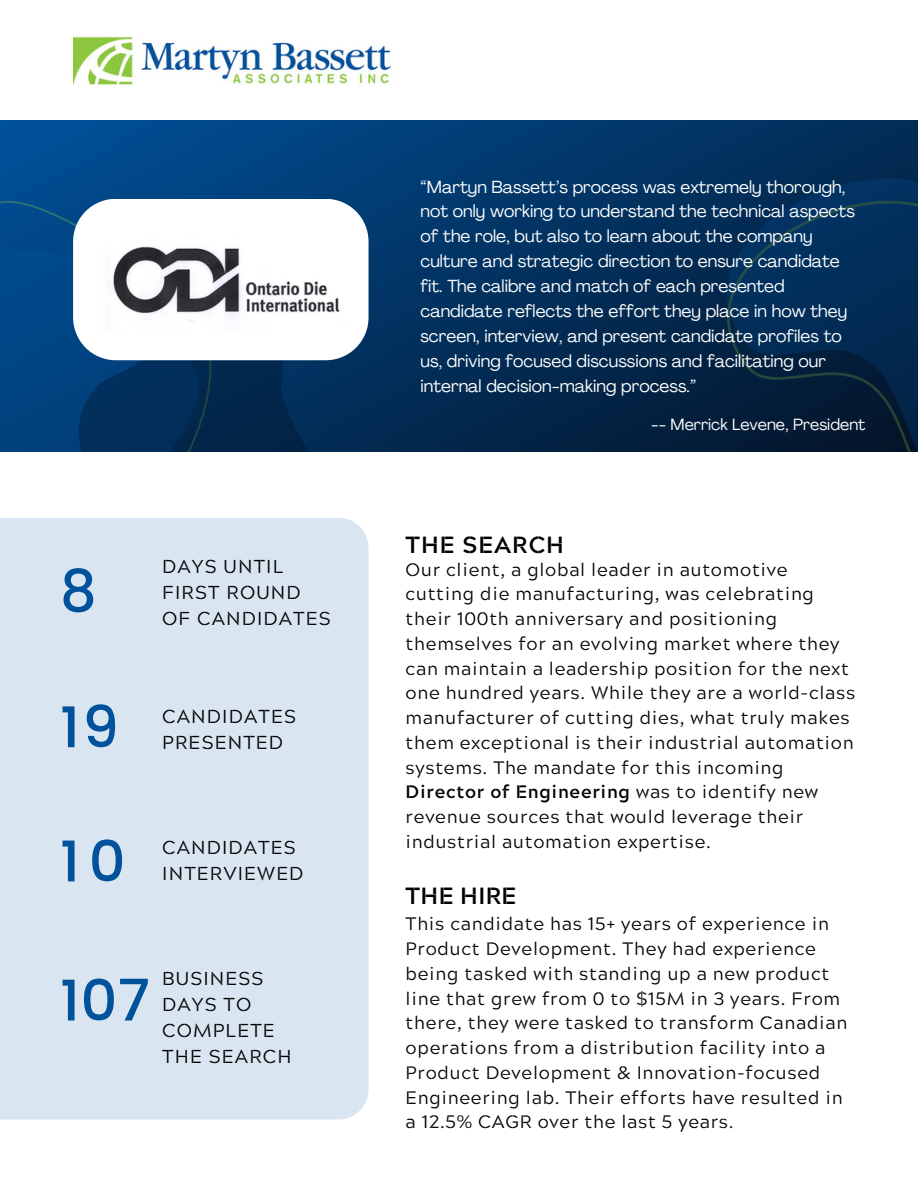
<style>
.page{position:relative;width:918px;height:1188px;background:#fff}
.page>*{position:absolute;margin:0;border:0;box-sizing:border-box;transform-origin:0 0}
.t1{font:500 57.45px "Poppins";letter-spacing:.02em;color:#00529c}
.t2{font:700 23.4px "Acherus Militant 1";letter-spacing:.04em;color:#000}
.t3{font:18.75px/25.8px "Acherus Militant 1";letter-spacing:.06em;color:#000}
.t4{font:18px/24.8px "Acherus Militant 1";letter-spacing:.04em;color:#000}
.t5{font:17.25px/24.9px "Agrandir";color:#fff}
.t6{font:16.05px "Agrandir";color:#fff}
.s1{font-weight:700}
</style>
<div class="page">
<svg style="left:0;top:120px;width:687px;height:332px;background:#013362"></svg>
<svg style="left:687px;top:120px;width:9px;height:332px;background:#02284f"></svg>
<svg style="left:696px;top:120px;width:222px;height:332px;background:#03294f"></svg>
<svg style="left:0;top:169px;width:265px;height:283px;background:#004685"></svg>
<svg style="left:78px;top:360px;width:255px;height:92px;background:#022d57"></svg>
<img style="left:73px;top:36px;width:320px;height:49px">
<svg style="left:73px;top:199px;width:296px;height:161px"></svg>
<div style="left:0;top:518px;width:369px;height:602px;background:#d9e5f0"></div>
<img style="left:97px;top:223px;width:248px;height:108px">
<p class="t1" style="left:60px;top:558px;width:38px">8</p>
<p class="t1" style="left:60px;top:694px;width:60px">19</p>
<p class="t1" style="left:60px;top:828px;width:67px">10</p>
<p class="t3" style="left:162px;top:555px;width:140px">DAYS UNTIL<br>FIRST ROUND</p>
<p class="t3" style="left:162px;top:607px;width:170px">OF CANDIDATES</p>
<p class="t3" style="left:162px;top:705px;width:135px">CANDIDATES<br>PRESENTED</p>
<p class="t3" style="left:162px;top:836px;width:143px">CANDIDATES<br>INTERVIEWED</p>
<p class="t1" style="left:60px;top:967px;width:92px">107</p>
<p class="t3" style="left:162px;top:967px;width:131px">BUSINESS<br>DAYS TO<br>COMPLETE<br>THE SEARCH</p>
<p class="t5" style="left:420px;top:176px;width:436px">“Martyn Bassett’s process was extremely thorough, not only working to understand the technical aspects of the role, but also to learn about the company culture and strategic direction to ensure candidate fit. The calibre and match of each presented candidate reflects the effort they place in how they screen, interview, and present candidate profiles to us, driving focused discussions and facilitating our internal decision-making process.”</p>
<p class="t2" style="left:406px;top:536px;width:160px">THE SEARCH</p>
<p class="t6" style="left:651px;top:417px;width:216px">-- Merrick Levene, President</p>
<p class="t4" style="left:406px;top:559px;width:451px">Our client, a global leader in automotive cutting die manufacturing, was celebrating their 100th anniversary and positioning themselves for an evolving market where they can maintain a leadership position for the next one hundred years. While they are a world-class manufacturer of cutting dies, what truly makes them exceptional is their industrial automation systems. The mandate for this incoming <span class="s1">Director of Engineering</span> was to identify new revenue sources that would leverage their industrial automation expertise.</p>
<p class="t2" style="left:406px;top:887px;width:112px">THE HIRE</p>
<p class="t4" style="left:406px;top:913px;width:443px">This candidate has 15+ years of experience in Product Development. They had experience being tasked with standing up a new product line that grew from 0 to $15M in 3 years. From there, they were tasked to transform Canadian operations from a distribution facility into a Product Development &amp; Innovation-focused Engineering lab. Their efforts have resulted in a 12.5% CAGR over the last 5 years.</p>
</div>
